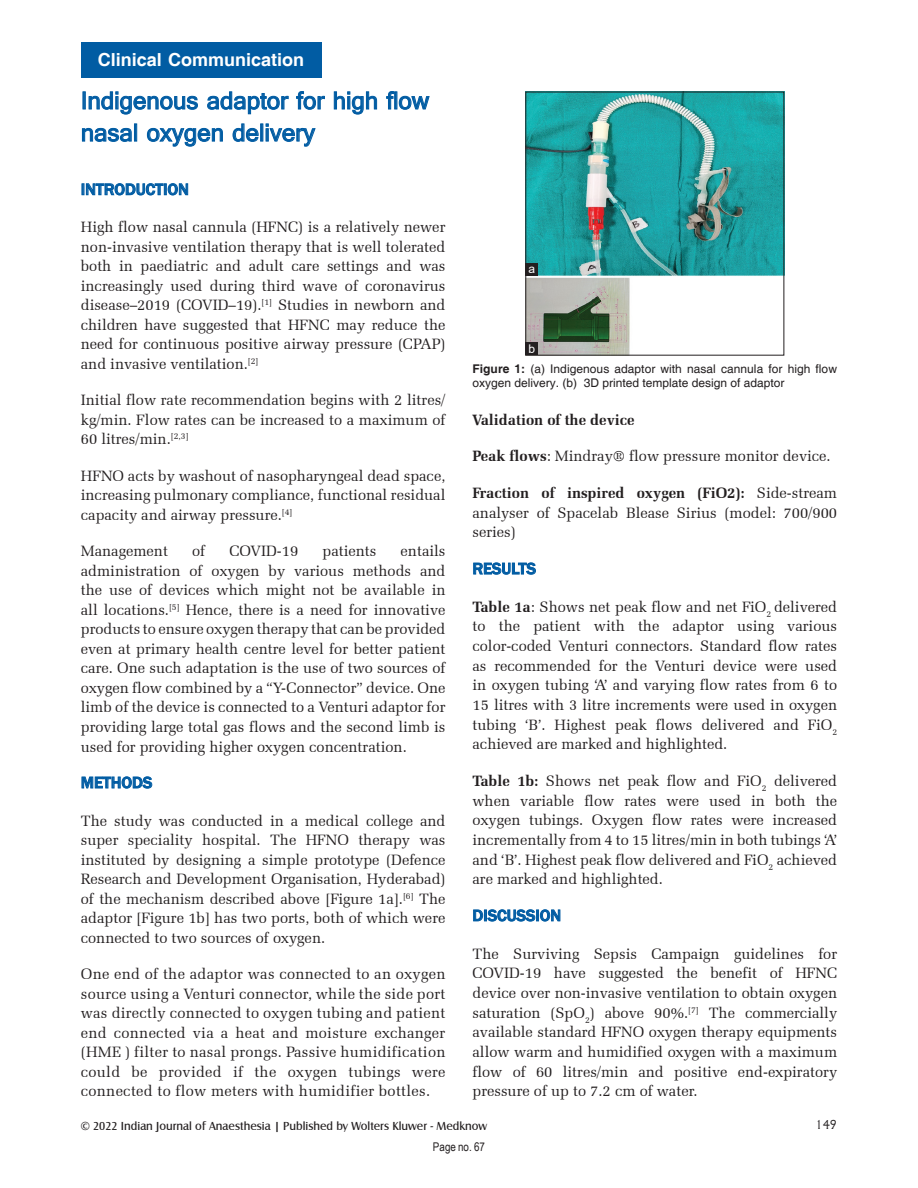
<style>
.page{position:relative;width:918px;height:1188px;background:#fff}
.page>*{position:absolute;margin:0;border:0;box-sizing:border-box;transform-origin:0 0}
.AT{font:24px/32.1px "Microsoft Sans Serif";color:#015ca3}
.AH{font:700 18px "Helvetica";color:#fff}
.t1{font:500 16.5px "Franklin Gothic";color:#015ca3}
.TX{font:15px/19.5px "Zapf Elliptical 711 BT";color:#231f20;text-align:justify}
.TX-2{font:700 15px "Zapf Elliptical 711 BT";color:#231f20}
.FGC{font:12px/14.4px "Helvetica";color:#231f20}
.t2{font:12px "Castle T";color:#231f20}
.TX-3{font:12px "Arial Narrow";color:#231f20}
.FOLIO_R{font:300 12px "Flareserif 821 BT";color:#231f20}
.LABEL{font:12px "Arial";color:#fff}
.s1{font-weight:700}
</style>
<div class="page">
<div style="left:83px;top:91px;width:3px;height:18px;border:1px solid #015ca3"></div>
<svg style="left:88px;top:91px;width:110px;height:24px"></svg>
<svg style="left:207px;top:91px;width:82px;height:24px"></svg>
<svg style="left:296px;top:91px;width:29px;height:19px"></svg>
<svg style="left:334px;top:91px;width:43px;height:24px"></svg>
<svg style="left:386px;top:91px;width:44px;height:19px"></svg>
<svg style="left:82px;top:128px;width:50px;height:14px"></svg>
<div style="left:134px;top:124px;width:3px;height:18px;border:1px solid #015ca3"></div>
<svg style="left:147px;top:128px;width:76px;height:19px"></svg>
<svg style="left:232px;top:123px;width:27px;height:19px"></svg>
<div style="left:260px;top:124px;width:3px;height:18px;border:1px solid #015ca3"></div>
<svg style="left:266px;top:124px;width:50px;height:23px"></svg>
<svg style="left:82px;top:183px;width:106px;height:13px"></svg>
<svg style="left:81px;top:776px;width:72px;height:13px"></svg>
<svg style="left:473px;top:562px;width:63px;height:13px"></svg>
<svg style="left:473px;top:909px;width:88px;height:13px"></svg>
<div style="left:81px;top:42px;width:240px;height:36px;background:#015ca3"></div>
<img style="left:528px;top:94px;width:254px;height:259px">
<div style="left:526px;top:343px;width:12px;height:12px;background:#231f20"></div>
<div style="left:526px;top:263px;width:12px;height:13px;background:#231f20"></div>
<p class="AH" style="left:98px;top:49px;width:208px">Clinical Communication</p>
<p class="AT" style="left:81px;top:84px;width:350px">Indigenous adaptor for high flow nasal oxygen delivery</p>
<h1 class="t1" style="left:81px;top:179px;width:110px">INTRODUCTION</h1>
<p class="TX" style="left:81px;top:217px;width:366px">High flow nasal cannula (HFNC) is a relatively newer non‑invasive ventilation therapy that is well tolerated both in paediatric and adult care settings and was increasingly used during third wave of coronavirus disease–2019 (COVID–19).<sup>[1]</sup> Studies in newborn and children have suggested that HFNC may reduce the need for continuous positive airway pressure (CPAP) and invasive ventilation.<sup>[2]</sup></p>
<p class="TX" style="left:81px;top:390px;width:366px">Initial flow rate recommendation begins with 2 litres/ kg/min. Flow rates can be increased to a maximum of 60 litres/min.<sup>[2,3]</sup></p>
<p class="TX" style="left:81px;top:466px;width:366px">HFNO acts by washout of nasopharyngeal dead space, increasing pulmonary compliance, functional residual capacity and airway pressure.<sup>[4]</sup></p>
<p class="TX" style="left:81px;top:541px;width:89px">Management</p>
<p class="TX" style="left:192px;top:541px;width:15px">of</p>
<p class="TX" style="left:229px;top:541px;width:70px">COVID-19</p>
<p class="TX" style="left:323px;top:541px;width:55px">patients</p>
<p class="TX" style="left:81px;top:541px;width:366px;text-indent:320px">entails administration of oxygen by various methods and the use of devices which might not be available in all locations.<sup>[5]</sup> Hence, there is a need for innovative products to ensure oxygen therapy that can be provided even at primary health centre level for better patient care. One such adaptation is the use of two sources of oxygen flow combined by a “Y‑Connector” device. One limb of the device is connected to a Venturi adaptor for providing large total gas flows and the second limb is used for providing higher oxygen concentration.</p>
<h1 class="t1" style="left:81px;top:772px;width:73px">METHODS</h1>
<p class="TX" style="left:81px;top:811px;width:366px">The study was conducted in a medical college and super speciality hospital. The HFNO therapy was instituted by designing a simple prototype (Defence Research and Development Organisation, Hyderabad) of the mechanism described above [Figure 1a].<sup>[6]</sup> The adaptor [Figure 1b] has two ports, both of which were connected to two sources of oxygen.</p>
<p class="TX" style="left:81px;top:964px;width:366px">One end of the adaptor was connected to an oxygen source using a Venturi connector, while the side port was directly connected to oxygen tubing and patient end connected via a heat and moisture exchanger (HME ) filter to nasal prongs. Passive humidification could be provided if the oxygen tubings were connected to flow meters with humidifier bottles.</p>
<p class="LABEL" style="left:529px;top:260px;width:8px">a</p>
<p class="LABEL" style="left:529px;top:341px;width:8px">b</p>
<p class="FGC" style="left:472px;top:362px;width:366px"><span class="s1">Figure 1:</span> (a) Indigenous adaptor with nasal cannula for high flow oxygen delivery. (b) 3D printed template design of adaptor</p>
<p class="TX-2" style="left:472px;top:411px;width:164px">Validation of the device</p>
<p class="TX" style="left:472px;top:446px;width:360px"><span class="s1">Peak flows</span>: Mindray® flow pressure monitor device.</p>
<p class="TX" style="left:472px;top:483px;width:366px"><span class="s1">Fraction of inspired oxygen (FiO2):</span> Side‑stream analyser of Spacelab Blease Sirius (model: 700/900 series)</p>
<h1 class="t1" style="left:472px;top:558px;width:65px">RESULTS</h1>
<p class="TX" style="left:472px;top:597px;width:366px"><span class="s1">Table 1a</span>: Shows net peak flow and net FiO<sub>2</sub> delivered to the patient with the adaptor using various color‑coded Venturi connectors. Standard flow rates as recommended for the Venturi device were used in oxygen tubing ‘A’ and varying flow rates from 6 to 15 litres with 3 litre increments were used in oxygen tubing ‘B’. Highest peak flows delivered and FiO<sub>2 </sub>achieved are marked and highlighted.</p>
<p class="TX" style="left:472px;top:771px;width:366px"><span class="s1">Table 1b:</span> Shows net peak flow and FiO<sub>2</sub> delivered when variable flow rates were used in both the oxygen tubings. Oxygen flow rates were increased incrementally from 4 to 15 litres/min in both tubings ‘A’ and ‘B’. Highest peak flow delivered and FiO<sub>2</sub> achieved are marked and highlighted.</p>
<h1 class="t1" style="left:472px;top:905px;width:90px">DISCUSSION</h1>
<p class="TX" style="left:472px;top:944px;width:366px">The Surviving Sepsis Campaign guidelines for COVID‑19 have suggested the benefit of HFNC device over non‑invasive ventilation to obtain oxygen saturation (SpO<sub>2</sub>) above 90%.<sup>[7]</sup> The commercially available standard HFNO oxygen therapy equipments allow warm and humidified oxygen with a maximum flow of 60 litres/min and positive end‑expiratory pressure of up to 7.2 cm of water.</p>
<p class="t2" style="left:81px;top:1119px;width:408px">© 2022 Indian Journal of Anaesthesia | Published by Wolters Kluwer - Medknow</p>
<p class="FOLIO_R" style="left:815px;top:1117px;width:23px">149</p>
<p class="TX-3" style="left:433px;top:1138px;width:54px">Page no. 67</p>
</div>
